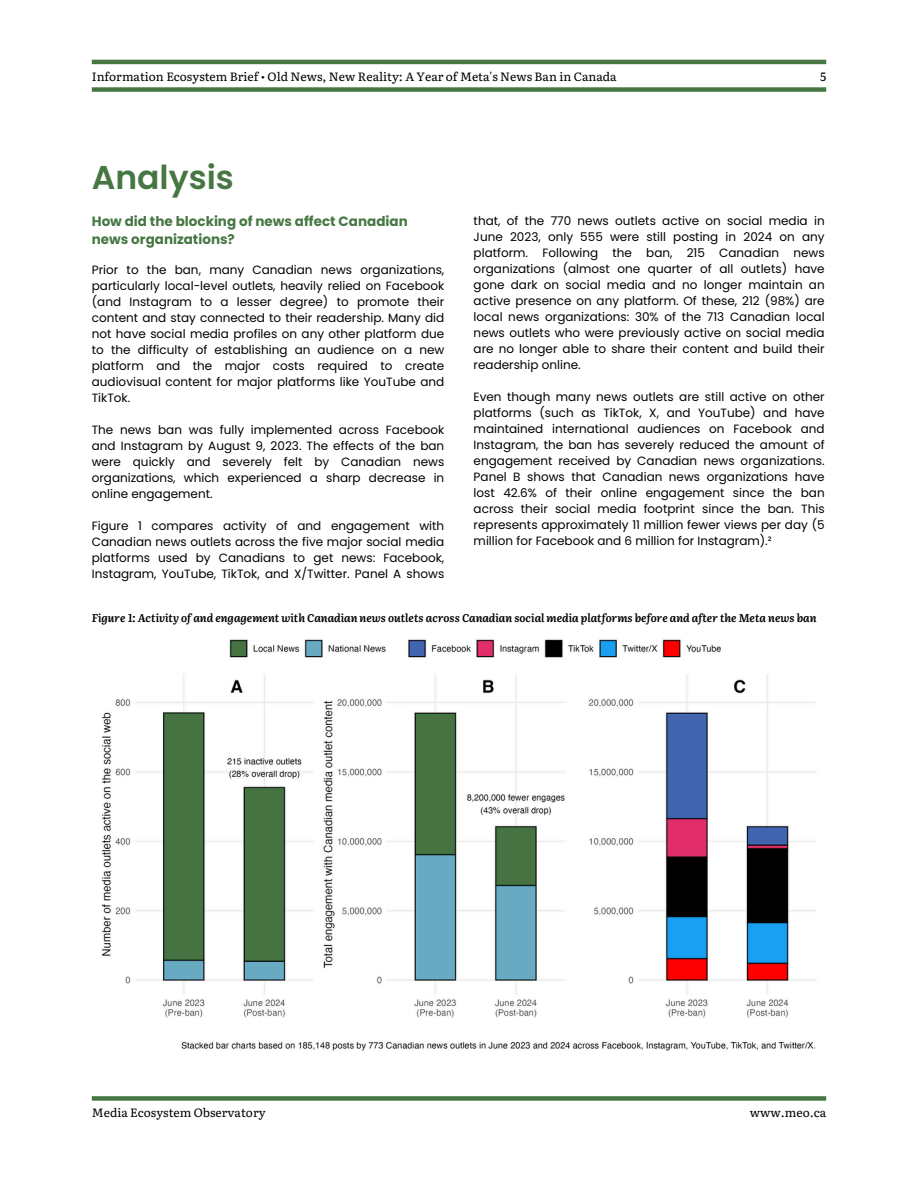
<style>
.page{position:relative;width:918px;height:1188px;background:#fff}
.page>*{position:absolute;margin:0;border:0;box-sizing:border-box;transform-origin:0 0}
.t1{font:600 33px "Poppins";color:#467742}
.t2{font:700 13.5px/18px "Poppins";color:#467742}
.t3{font:12px/16px "Poppins";color:#000;text-align:justify}
.t4{font:12px "Literata";color:#000}
.t5{font:italic 700 11.25px "Literata";color:#000}
</style>
<div class="page">
<div style="left:92px;top:1096px;width:734px;height:5px;background:#467742"></div>
<img style="left:102px;top:639px;width:714px;height:412px">
<hr style="left:92px;top:60px;width:734px;height:4px;background:#467742">
<div style="left:92px;top:87px;width:734px;height:5px;background:#467742"></div>
<p class="t4" style="left:92px;top:67px;width:526px">Information Ecosystem Brief • Old News, New Reality: A Year of Meta's News Ban in Canada</p>
<p class="t4" style="left:820px;top:67px;width:8px">5</p>
<h1 class="t1" style="left:92px;top:155px;width:144px">Analysis</h1>
<p class="t2" style="left:92px;top:212px;width:317px">How did the blocking of news affect Canadian news organizations?</p>
<h2 class="t3" style="left:92px;top:262px;width:354px">Prior to the ban, many Canadian news organizations, particularly local-level outlets, heavily relied on Facebook (and Instagram to a lesser degree) to promote their content and stay connected to their readership. Many did not have social media profiles on any other platform due to the difficulty of establishing an audience on a new platform and the major costs required to create audiovisual content for major platforms like YouTube and TikTok.</h2>
<p class="t3" style="left:92px;top:422px;width:354px">The news ban was fully implemented across Facebook and Instagram by August 9, 2023. The effects of the ban were quickly and severely felt by Canadian news organizations, which experienced a sharp decrease in online engagement.</p>
<p class="t3" style="left:92px;top:518px;width:354px">Figure 1 compares activity of and engagement with Canadian news outlets across the five major social media platforms used by Canadians to get news: Facebook, Instagram, YouTube, TikTok, and X/Twitter. Panel A shows</p>
<p class="t3" style="left:474px;top:213px;width:353px">that, of the 770 news outlets active on social media in June 2023, only 555 were still posting in 2024 on any platform. Following the ban, 215 Canadian news organizations (almost one quarter of all outlets) have gone dark on social media and no longer maintain an active presence on any platform. Of these, 212 (98%) are local news organizations: 30% of the 713 Canadian local news outlets who were previously active on social media are no longer able to share their content and build their readership online.</p>
<p class="t3" style="left:474px;top:389px;width:353px">Even though many news outlets are still active on other platforms (such as TikTok, X, and YouTube) and have maintained international audiences on Facebook and Instagram, the ban has severely reduced the amount of engagement received by Canadian news organizations.<br>Panel B shows that Canadian news organizations have lost 42.6% of their online engagement since the ban across their social media footprint since the ban. This represents approximately 11 million fewer views per day (5 million for Facebook and 6 million for Instagram).²</p>
<p class="t5" style="left:92px;top:609px;width:726px">Figure 1: Activity of and engagement with Canadian news outlets across Canadian social media platforms before and after the Meta news ban</p>
<p class="t4" style="left:92px;top:1103px;width:175px">Media Ecosystem Observatory</p>
<p class="t4" style="left:750px;top:1103px;width:78px">www.meo.ca</p>
</div>
